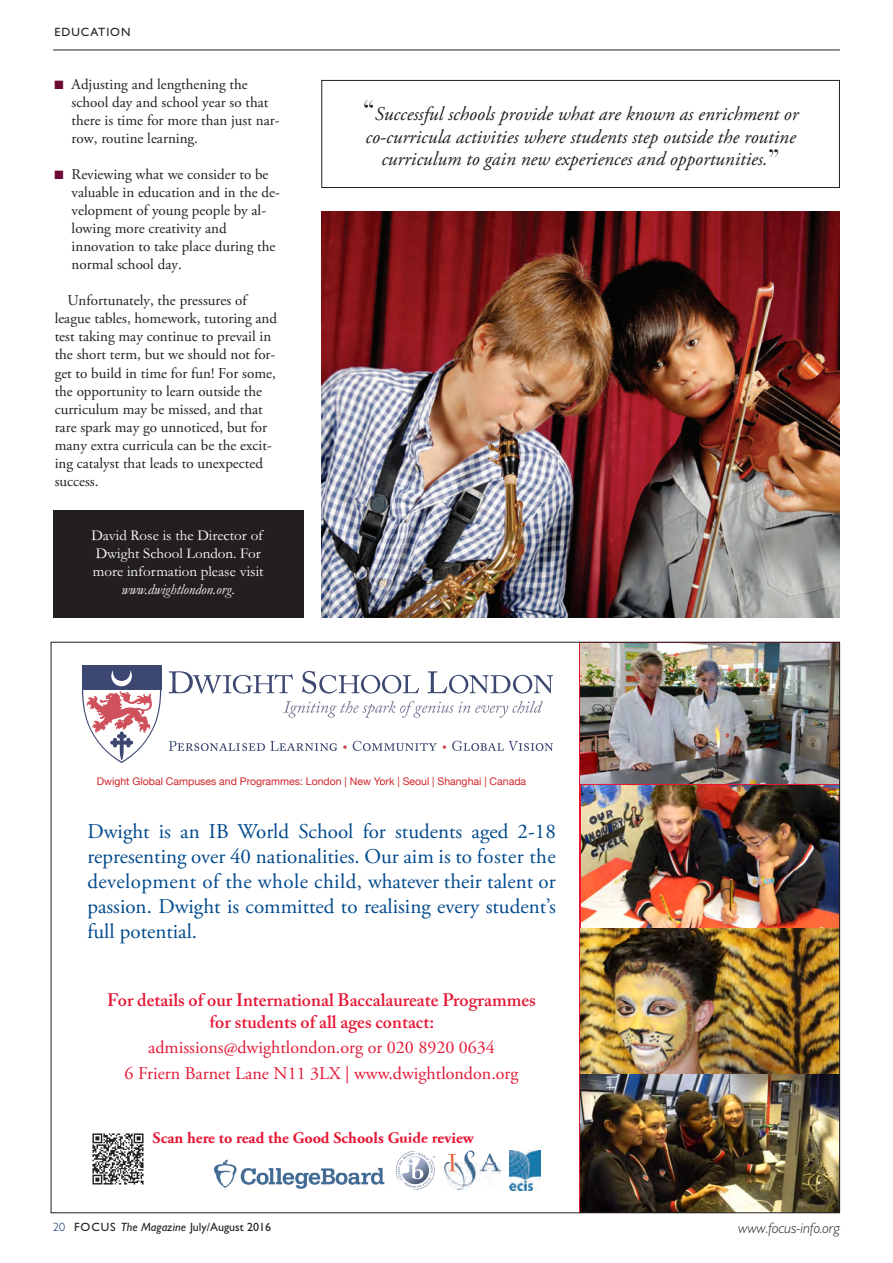
<style>
.page{position:relative;width:893px;height:1263px;background:#fff}
.page>*{position:absolute;margin:0;border:0;box-sizing:border-box;transform-origin:0 0}
.t1{font:21px/25.2px "Adobe Garamond Pro";color:#004a8d;text-align:justify}
.t2{font:italic 19.5px/22.2px "Adobe Garamond Pro";color:#231f20;text-align:center}
.t3{font:18px/25.8px "Adobe Garamond Pro";color:#e51836;text-align:center}
.t4{font:600 18px/21.6px "Adobe Caslon Pro";color:#e51836;text-align:center}
.t5{font:700 16.05px "Adobe Garamond Pro";color:#e51836}
.t6{font:15px/18px "Adobe Garamond Pro";color:#231f20}
.t7{font:15px/18px "Garamond";color:#fff}
.t8{font:italic 15px "Garamond";color:#fff}
.t9{font:italic 300 15px "Gill Sans MT Pro";color:#231f20}
.t10{font:12px "Gill Sans";color:#231f20}
.t11{font:12px "Gill Sans";letter-spacing:.075em;color:#231f20}
.t12{font:10.5px "Helvetica Neue";color:#d1232a}
.s1{color:#6c0932}
.s2{font-family:"Didot";font-style:normal;font-size:27px}
.s3{font-family:"Gill Sans MT Pro";font-weight:300;color:#002e5e}
.s4{font-style:italic}
</style>
<div class="page">
<hr style="left:53px;top:50px;width:787px;height:1px;background:#231f20">
<svg style="left:343px;top:745px;width:4px;height:4px"></svg>
<svg style="left:443px;top:745px;width:3px;height:4px"></svg>
<svg style="left:353px;top:741px;width:84px;height:10px"></svg>
<svg style="left:452px;top:741px;width:101px;height:10px"></svg>
<svg style="left:169px;top:741px;width:168px;height:10px"></svg>
<svg style="left:169px;top:671px;width:124px;height:23px"></svg>
<svg style="left:302px;top:671px;width:117px;height:23px"></svg>
<svg style="left:428px;top:671px;width:125px;height:22px"></svg>
<svg style="left:283px;top:701px;width:260px;height:17px"></svg>
<svg style="left:82px;top:665px;width:80px;height:98px"></svg>
<svg style="left:396px;top:1151px;width:39px;height:38px"></svg>
<img style="left:92px;top:1133px;width:52px;height:52px">
<img style="left:581px;top:644px;width:257px;height:429px">
<img style="left:581px;top:1075px;width:257px;height:136px">
<img style="left:445px;top:1151px;width:55px;height:38px">
<img style="left:510px;top:1150px;width:31px;height:40px">
<img style="left:213px;top:1159px;width:172px;height:30px">
<div style="left:53px;top:510px;width:250px;height:108px;background:#231f20"></div>
<div style="left:321px;top:80px;width:519px;height:108px;border:1px solid #231f20"></div>
<img style="left:321px;top:212px;width:519px;height:406px">
<p class="t11" style="left:55px;top:25px;width:77px">EDUCATION</p>
<p class="t6" style="left:72px;top:77px;width:209px;text-indent:-17px"><span class="s1">■</span> Adjusting and lengthening the school day and school year so that there is time for more than just nar&shy;row, routine learning.</p>
<p class="t6" style="left:72px;top:167px;width:210px;text-indent:-17px"><span class="s1">■</span> Reviewing what we consider to be valuable in education and in the de&shy;velopment of young people by al&shy;lowing more creativity and innovation to take place during the normal school day.</p>
<p class="t6" style="left:55px;top:293px;width:224px;text-indent:13px">Unfortunately, the pressures of league tables, homework, tutoring and test taking may continue to prevail in the short term, but we should not for&shy;get to build in time for fun! For some, the opportunity to learn outside the curriculum may be missed, and that rare spark may go unnoticed, but for many extra curricula can be the excit&shy;ing catalyst that leads to unexpected success.</p>
<p class="t7" style="left:91px;top:526px;width:174px">David Rose is the Director of<br>Dwight School London. For more information please visit</p>
<p class="t8" style="left:121px;top:580px;width:115px">www.dwightlondon.org.</p>
<h2 class="t2" style="left:363px;top:105px;width:437px"><span class="s2">“</span>Successful schools provide what are known as enrichment or co-curricula activities where students step outside the routine curriculum to gain new experiences and opportunities.<span class="s2">”</span></h2>
<p class="t12" style="left:97px;top:775px;width:431px">Dwight Global Campuses and Programmes: London | New York | Seoul | Shanghai | Canada</p>
<p class="t1" style="left:87px;top:820px;width:470px">Dwight is an IB World School for students aged 2-18 representing over 40 nationalities. Our aim is to foster the development of the whole child, whatever their talent or passion. Dwight is committed to realising every student’s full potential.</p>
<p class="t4" style="left:107px;top:991px;width:430px">For details of our International Baccalaureate Programmes for students of all ages contact:</p>
<p class="t3" style="left:125px;top:1036px;width:395px">admissions@dwightlondon.org or 020 8920 0634<br>6 Friern Barnet Lane N11 3LX | www.dwightlondon.org</p>
<p class="t5" style="left:153px;top:1131px;width:323px">Scan here to read the Good Schools Guide review</p>
<p class="t10" style="left:53px;top:1220px;width:220px"><span class="s3">20</span> FOCUS <span class="s4">The Magazine</span> July/August 2016</p>
<p class="t9" style="left:738px;top:1222px;width:103px">www.focus-info.org</p>
</div>
